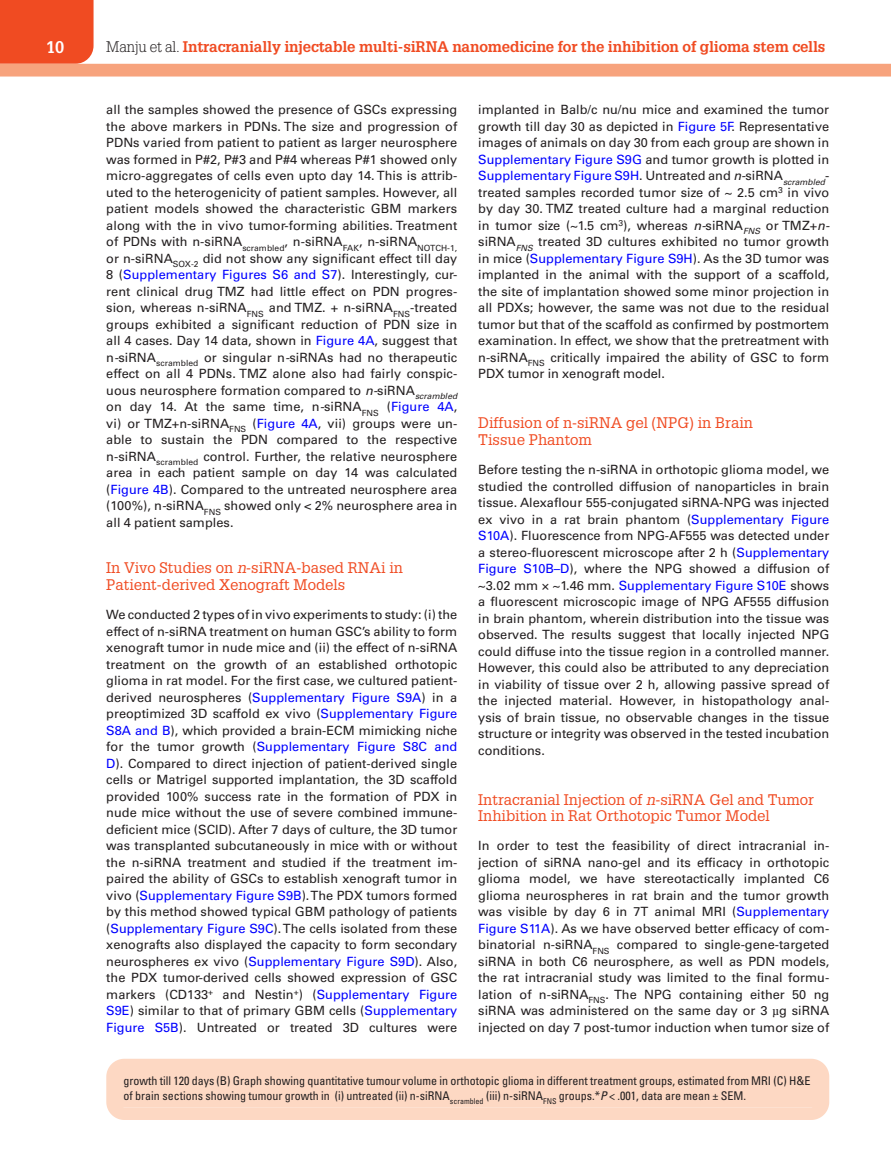
<style>
.page{position:relative;width:891px;height:1175px;background:#fff}
.page>*{position:absolute;margin:0;border:0;box-sizing:border-box;transform-origin:0 0}
.t1{font:700 16.5px "Glypha LT Std";color:#fff}
.t2{font:15px/16.5px "Glypha LT Std";color:#f04b22}
.t3{font:700 15px "Glypha LT Std";letter-spacing:-.01em;color:#f04b22}
.t4{font:12.75px/16.5px "Univers LT Std";color:#231f20;text-align:justify}
.t5{font:condensed 12px/15px "Univers LT Std";color:#231f20}
.s1{font-weight:300;color:#231f20}
.s2{color:#00f}
.s3{font-style:italic}
.s4{font-family:"Gandhari Unicode"}
</style>
<div class="page">
<div style="left:0;top:0;width:94px;height:64px;background:#f04b22"></div>
<div style="left:0;top:64px;width:891px;height:12px;background:#f7a37d"></div>
<div style="left:115px;top:1063px;width:706px;height:44px;background:#fdd8c3"></div>
<div style="left:106px;top:1058px;width:723px;height:62px;border:13px solid #fdd8c3;border-radius:12px"></div>
<p class="t1" style="left:46px;top:37px;width:20px">10</p>
<p class="t3" style="left:106px;top:37px;width:721px"><span class="s1">Manju et al.</span> Intracranially injectable multi-siRNA nanomedicine for the inhibition of glioma stem cells</p>
<p class="t4" style="left:106px;top:102px;width:353px">all the samples showed the presence of GSCs expressing the above markers in PDNs. The size and progression of PDNs varied from patient to patient as larger neurosphere was formed in P#2, P#3 and P#4 whereas P#1 showed only micro-aggregates of cells even upto day 14. This is attrib&shy;uted to the heterogenicity of patient samples. However, all patient models showed the characteristic GBM markers along with the in vivo tumor-forming abilities. Treatment of PDNs with n-siRNA<sub>scrambled</sub>, n-siRNA<sub>FAK</sub>, n-siRNA<sub>NOTCH-1, </sub>or n-siRNA<sub>SOX-2</sub> did not show any significant effect till day 8 (<span class="s2">Supplementary Figures S6 and S7</span>). Interestingly, cur&shy;rent clinical drug TMZ had little effect on PDN progres&shy;sion, whereas n-siRNA<sub>FNS</sub> and TMZ. + n-siRNA<sub>FNS</sub>-treated groups exhibited a significant reduction of PDN size in all 4 cases. Day 14 data, shown in <span class="s2">Figure 4A</span>, suggest that n<span class="s3">-</span>siRNA<sub>scrambled</sub> or singular n<span class="s3">-</span>siRNAs had no therapeutic effect on all 4 PDNs. TMZ alone also had fairly conspic&shy;uous neurosphere formation compared to <span class="s3">n-</span>siRNA<sub>scrambled </sub>on day 14. At the same time, n<span class="s3">-</span>siRNA<sub>FNS</sub> (<span class="s2">Figure 4A</span>, vi) or TMZ+n-siRNA<sub>FNS</sub> (<span class="s2">Figure 4A</span>, vii) groups were un&shy;able to sustain the PDN compared to the respective n-siRNA<sub>scrambled</sub> control. Further, the relative neurosphere area in each patient sample on day 14 was calculated (<span class="s2">Figure 4B</span>). Compared to the untreated neurosphere area (100%), n<span class="s3">-</span>siRNA<sub>FNS</sub> showed only &lt; 2% neurosphere area in all 4 patient samples.</p>
<p class="t2" style="left:106px;top:559px;width:298px">In Vivo Studies on <span class="s3">n</span>-siRNA-based RNAi in<br>Patient-derived Xenograft Models</p>
<p class="t4" style="left:106px;top:606px;width:353px">We conducted 2 types of in vivo experiments to study: (i) the effect of n-siRNA treatment on human GSC’s ability to form xenograft tumor in nude mice and (ii) the effect of n-siRNA treatment on the growth of an established orthotopic glioma in rat model. For the first case, we cultured patient&shy;derived neurospheres (<span class="s2">Supplementary Figure S9A</span>) in a preoptimized 3D scaffold ex vivo (<span class="s2">Supplementary Figure S8A and B</span>), which provided a brain-ECM mimicking niche for the tumor growth (<span class="s2">Supplementary Figure S8C and D</span>). Compared to direct injection of patient-derived single cells or Matrigel supported implantation, the 3D scaffold provided 100% success rate in the formation of PDX in nude mice without the use of severe combined immune&shy;deficient mice (SCID). After 7 days of culture, the 3D tumor was transplanted subcutaneously in mice with or without the n-siRNA treatment and studied if the treatment im&shy;paired the ability of GSCs to establish xenograft tumor in vivo (<span class="s2">Supplementary Figure S9B</span>). The PDX tumors formed by this method showed typical GBM pathology of patients (<span class="s2">Supplementary Figure S9C</span>). The cells isolated from these xenografts also displayed the capacity to form secondary neurospheres ex vivo (<span class="s2">Supplementary Figure S9D</span>). Also, the PDX tumor-derived cells showed expression of GSC markers (CD133<sup>+</sup> and Nestin<sup>+</sup>) (<span class="s2">Supplementary Figure S9E</span>) similar to that of primary GBM cells (<span class="s2">Supplementary Figure S5B</span>). Untreated or treated 3D cultures were</p>
<p class="t4" style="left:478px;top:102px;width:353px">implanted in Balb/c nu/nu mice and examined the tumor growth till day 30 as depicted in <span class="s2">Figure 5F</span>. Representative images of animals on day 30 from each group are shown in <span class="s2">Supplementary Figure S9G</span> and tumor growth is plotted in <span class="s2">Supplementary Figure S9H</span>. Untreated and <span class="s3">n-</span>siRNA<sub>scrambled&shy;</sub>treated samples recorded tumor size of ~ 2.5 cm<sup>3</sup> in vivo by day 30. TMZ treated culture had a marginal reduction in tumor size (~1.5 cm<sup>3</sup>), whereas <span class="s3">n-</span>siRNA<sub>FNS</sub> or TMZ+<span class="s3">n&shy;</span>siRNA<sub>FNS</sub> treated 3D cultures exhibited no tumor growth in mice (<span class="s2">Supplementary Figure S9H</span>). As the 3D tumor was implanted in the animal with the support of a scaffold, the site of implantation showed some minor projection in all PDXs; however, the same was not due to the residual tumor but that of the scaffold as confirmed by postmortem examination. In effect, we show that the pretreatment with n-siRNA<sub>FNS</sub> critically impaired the ability of GSC to form PDX tumor in xenograft model.</p>
<p class="t2" style="left:478px;top:414px;width:276px">Diffusion of n-siRNA gel (NPG) in Brain<br>Tissue Phantom</p>
<p class="t4" style="left:478px;top:461px;width:353px">Before testing the n-siRNA in orthotopic glioma model, we studied the controlled diffusion of nanoparticles in brain tissue. Alexaflour 555-conjugated siRNA-NPG was injected ex vivo in a rat brain phantom (<span class="s2">Supplementary Figure S10A</span>). Fluorescence from NPG-AF555 was detected under a stereo-fluorescent microscope after 2 h (<span class="s2">Supplementary Figure S10B–D</span>), where the NPG showed a diffusion of ~3.02 mm × ~1.46 mm. <span class="s2">Supplementary Figure S10E</span> shows a fluorescent microscopic image of NPG AF555 diffusion in brain phantom, wherein distribution into the tissue was observed. The results suggest that locally injected NPG could diffuse into the tissue region in a controlled manner.<br>However, this could also be attributed to any depreciation in viability of tissue over 2 h, allowing passive spread of the injected material. However, in histopathology anal&shy;ysis of brain tissue, no observable changes in the tissue structure or integrity was observed in the tested incubation conditions.</p>
<p class="t2" style="left:478px;top:790px;width:337px">Intracranial Injection of <span class="s3">n</span>-siRNA Gel and Tumor<br>Inhibition in Rat Orthotopic Tumor Model</p>
<p class="t4" style="left:478px;top:837px;width:353px">In order to test the feasibility of direct intracranial in&shy;jection of siRNA nano-gel and its efficacy in orthotopic glioma model, we have stereotactically implanted C6 glioma neurospheres in rat brain and the tumor growth was visible by day 6 in 7T animal MRI (<span class="s2">Supplementary Figure S11A</span>). As we have observed better efficacy of com&shy;binatorial n-siRNA<sub>FNS</sub> compared to single-gene-targeted siRNA in both C6 neurosphere, as well as PDN models, the rat intracranial study was limited to the final formu&shy;lation of n-siRNA<sub>FNS</sub>. The NPG containing either 50 ng siRNA was administered on the same day or 3 <span class="s4">µ</span>g siRNA injected on day 7 post-tumor induction when tumor size of</p>
<p class="t5" style="left:124px;top:1072px;width:688px">growth till 120 days (B) Graph showing quantitative tumour volume in orthotopic glioma in different treatment groups, estimated from MRI (C) H&amp;E of brain sections showing tumour growth in (i) untreated (ii) n-siRNA<sub>scrambled</sub> (iii) n-siRNA<sub>FNS</sub> groups.*<span class="s3">P</span> &lt; .001, data are mean ± SEM.</p>
</div>
